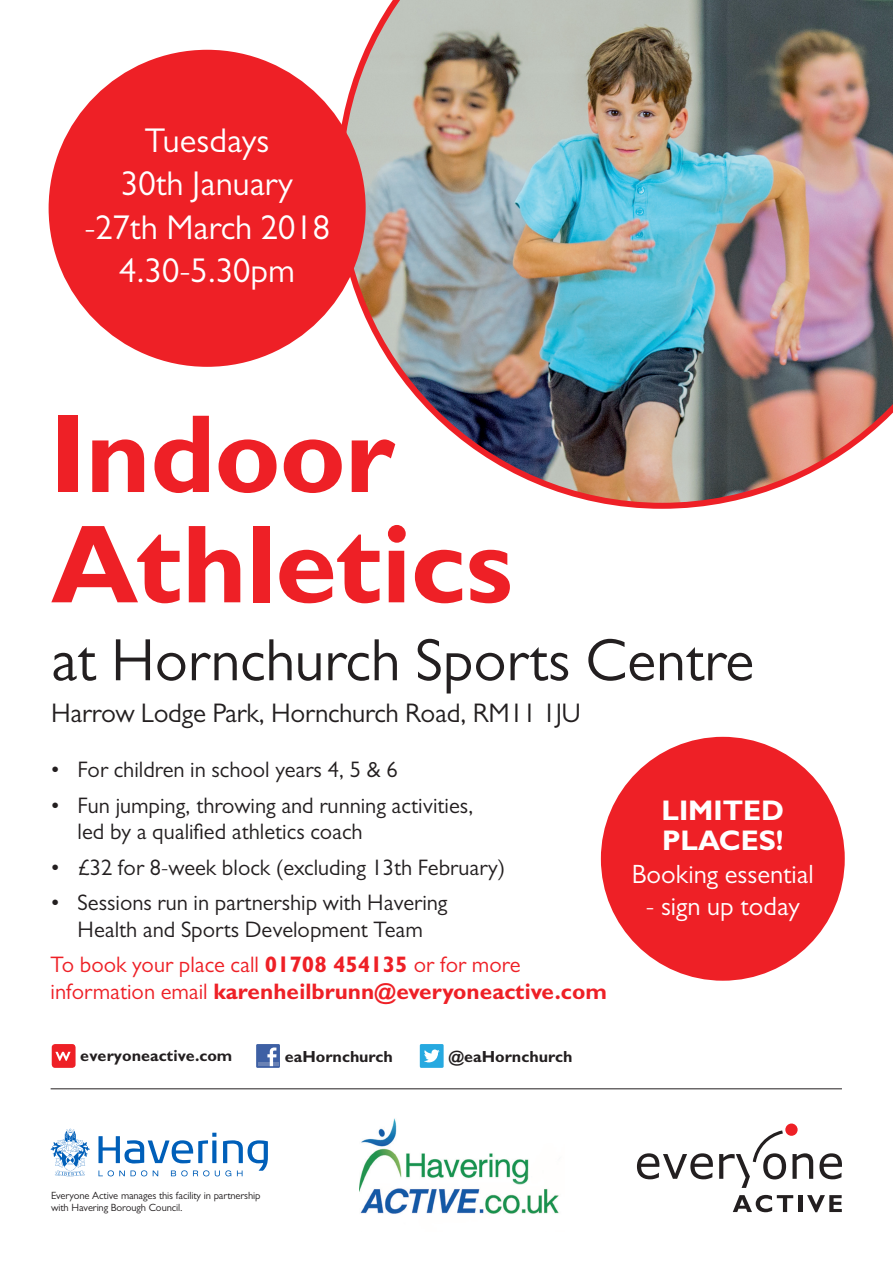
<style>
.page{position:relative;width:893px;height:1263px;background:#fff}
.page>*{position:absolute;margin:0;border:0;box-sizing:border-box;transform-origin:0 0}
.t1{font:700 111.75px/110.2px "Gill Sans MT Pro";letter-spacing:-.01em;color:#ee2026}
.t2{font:60px "Gill Sans MT Pro";color:#231f20}
.a5_body_copy{font:34.5px/43.5px "Gill Sans MT Pro";color:#fff;text-align:center}
.t3{font:700 28.5px/30px "Gill Sans MT Pro";color:#fff}
.t4{font:27px "Gill Sans MT Pro";letter-spacing:-.01em;color:#231f20}
.t5{font:26.55px "Gill Sans MT Pro";color:#fff}
.t6{font:22.5px/26.8px "Gill Sans MT Pro";color:#231f20}
.t7{font:22.5px/26.8px "Gill Sans MT Pro";color:#ee2026}
.t8{font:700 16.05px "Gill Sans MT Pro";color:#231f20}
.t9{font:10.5px/12px "Gill Sans MT Pro";letter-spacing:-.01em;color:#231f20}
.s1{font-weight:700}
</style>
<div class="page">
<hr style="left:51px;top:1088px;width:791px;height:1px;background:#231f20">
<svg style="left:733px;top:1195px;width:60px;height:17px"></svg>
<div style="left:798px;top:1195px;width:5px;height:17px;background:#231f20"></div>
<svg style="left:807px;top:1195px;width:35px;height:17px"></svg>
<div style="left:785px;top:1123px;width:13px;height:13px;background:#ee2026;border-radius:50%"></div>
<svg style="left:637px;top:1153px;width:76px;height:26px"></svg>
<svg style="left:719px;top:1130px;width:67px;height:58px"></svg>
<svg style="left:792px;top:1153px;width:21px;height:26px"></svg>
<svg style="left:819px;top:1153px;width:23px;height:26px"></svg>
<div style="left:420px;top:1044px;width:24px;height:24px;background:#26a9e0;border-radius:2px"></div>
<svg style="left:424px;top:1049px;width:16px;height:13px"></svg>
<div style="left:256px;top:1044px;width:24px;height:24px;background:#3e60a4"></div>
<hr style="left:258px;top:1063px;width:20px;height:3px;background:#6a82b5">
<svg style="left:267px;top:1047px;width:9px;height:19px"></svg>
<div style="left:52px;top:1044px;width:24px;height:24px;background:#ee2026;border-radius:3px"></div>
<svg style="left:55px;top:1052px;width:16px;height:9px"></svg>
<svg style="left:98px;top:1133px;width:170px;height:43px"></svg>
<svg style="left:51px;top:1129px;width:39px;height:47px"></svg>
<div style="left:601px;top:737px;width:244px;height:244px;background:#ee2026;border-radius:50%"></div>
<img style="left:359px;top:1118px;width:200px;height:96px">
<img style="left:337px;top:0;width:556px;height:509px">
<div style="left:49px;top:50px;width:317px;height:317px;background:#ee2026;border-radius:50%"></div>
<p class="a5_body_copy" style="left:84px;top:118px;width:247px">Tuesdays<br>30th January -27th March 2018<br>4.30-5.30pm</p>
<h1 class="t1" style="left:50px;top:397px;width:464px">Indoor<br>Athletics</h1>
<h2 class="t2" style="left:51px;top:624px;width:705px">at Hornchurch Sports Centre</h2>
<p class="t4" style="left:51px;top:697px;width:531px">Harrow Lodge Park, Hornchurch Road, RM11 1JU</p>
<p class="t6" style="left:51px;top:756px;width:349px">• For children in school years 4, 5 &amp; 6</p>
<p class="t6" style="left:78px;top:791px;width:397px;text-indent:-27px">• Fun jumping, throwing and running activities, led by a qualified athletics coach</p>
<p class="t6" style="left:51px;top:853px;width:456px">• £32 for 8-week block (excluding 13th February)</p>
<p class="t6" style="left:51px;top:889px;width:398px;text-align:center">• Sessions run in partnership with Havering<br>Health and Sports Development Team</p>
<p class="t7" style="left:51px;top:951px;width:558px">To book your place call <span class="s1">01708 454135</span> or for more information email <span class="s1">karenheilbrunn@everyoneactive.com</span></p>
<p class="t8" style="left:80px;top:1046px;width:154px">everyoneactive.com</p>
<p class="t8" style="left:285px;top:1046px;width:110px">eaHornchurch</p>
<p class="t8" style="left:448px;top:1046px;width:126px">@eaHornchurch</p>
<p class="t3" style="left:661px;top:794px;width:124px">LIMITED<br>PLACES!</p>
<p class="t5" style="left:632px;top:858px;width:183px">Booking essential</p>
<p class="t5" style="left:646px;top:890px;width:156px">- sign up today</p>
<p class="t9" style="left:51px;top:1189px;width:211px">Everyone Active manages this facility in partnership with Havering Borough Council.</p>
</div>
